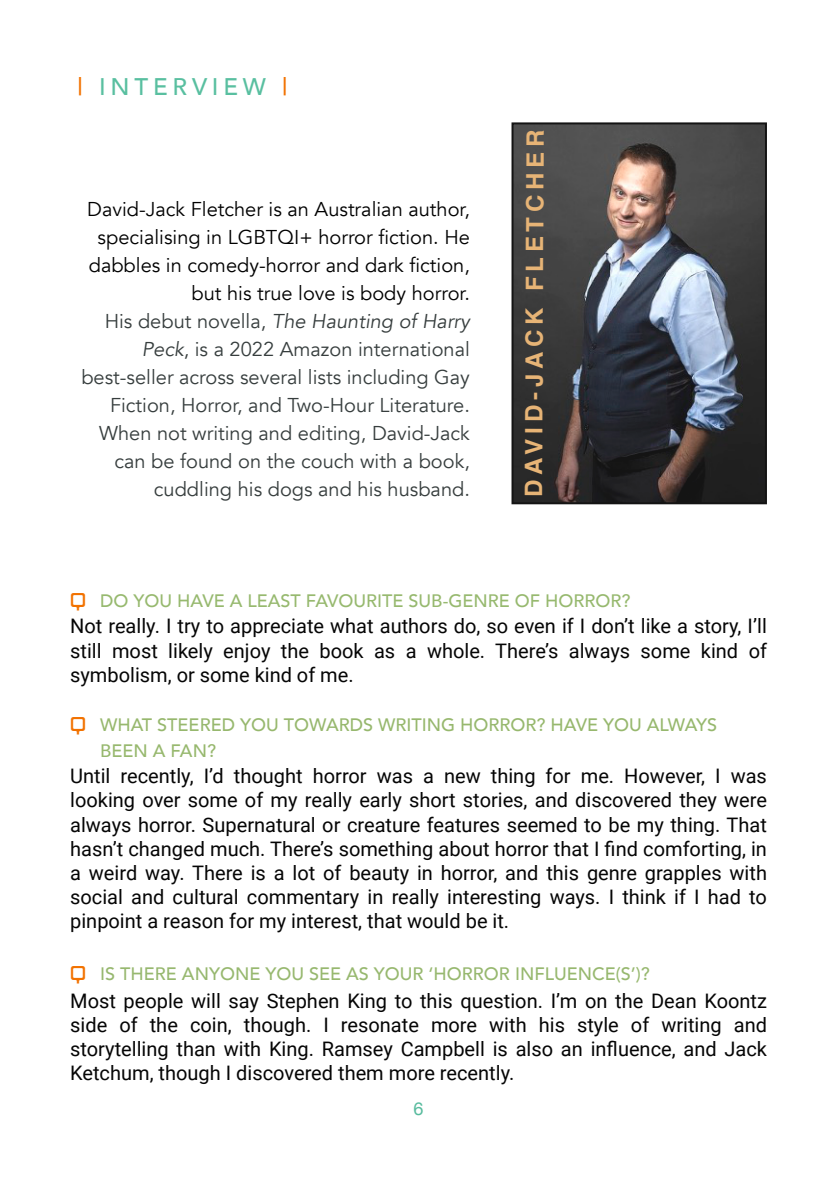
<style>
.page{position:relative;width:840px;height:1191px;background:#fff}
.page>*{position:absolute;margin:0;border:0;box-sizing:border-box;transform-origin:0 0}
.t1{font:700 24px "Helvetica";letter-spacing:.195em;color:#e7b476}
.t2{font:500 24px "Avenir";letter-spacing:.2em;color:#59bfa0}
.t3{font:20px/24.2px "Roboto";color:#050505;text-align:justify}
.t4{font:20px/28px "Avenir";color:#373e3e;text-align:right}
.t5{font:500 18px/26.4px "Avenir";color:#97b86e}
.t6{font:500 18px "Avenir";color:#97b86f}
.t7{font:500 18px "Avenir";color:#97b96f}
.t8{font:18px "Helvetica Neue";color:#58bb9e}
.s1{color:#f27200}
.s2{color:#000}
.s3{font-style:italic}
.s4{font-family:"Onek Tubular";font-weight:400;font-size:20px;color:#f27200}
</style>
<div class="page">
<img style="left:514px;top:125px;width:249px;height:376px">
<div style="left:511px;top:122px;width:255px;height:382px;border:2px solid #000"></div>
<p class="t2" style="left:77px;top:66px;width:212px"><span class="s1">|</span> INTERVIEW <span class="s1">|</span></p>
<p class="t4" style="left:81px;top:196px;width:390px"><span class="s2">David-Jack Fletcher is an Australian author, specialising in LGBTQI+ horror fiction. He dabbles in comedy-horror and dark fiction, but his true love is body horror.<br></span>His debut novella, <span class="s3">The Haunting of Harry Peck</span>, is a 2022 Amazon international best-seller across several lists including Gay Fiction, Horror, and Two-Hour Literature.<br>When not writing and editing, David-Jack can be found on the couch with a book, cuddling his dogs and his husband.</p>
<p class="t1" style="left:515px;top:497px;width:369px;rotate:-90deg">DAVID-JACK FLETCHER</p>
<p class="t7" style="left:70px;top:585px;width:561px"><span class="s4">Q</span> DO YOU HAVE A LEAST FAVOURITE SUB-GENRE OF HORROR?</p>
<p class="t3" style="left:70px;top:613px;width:698px">Not really. I try to appreciate what authors do, so even if I don’t like a story, I’ll still most likely enjoy the book as a whole. There’s always some kind of symbolism, or some kind of me.</p>
<p class="t5" style="left:100px;top:710px;width:618px;text-indent:-30px"><span class="s4">Q</span> WHAT STEERED YOU TOWARDS WRITING HORROR? HAVE YOU ALWAYS<br>BEEN A FAN?</p>
<p class="t3" style="left:70px;top:763px;width:698px">Until recently, I’d thought horror was a new thing for me. However, I was looking over some of my really early short stories, and discovered they were always horror. Supernatural or creature features seemed to be my thing. That hasn’t changed much. There’s something about horror that I find comforting, in a weird way. There is a lot of beauty in horror, and this genre grapples with social and cultural commentary in really interesting ways. I think if I had to pinpoint a reason for my interest, that would be it.</p>
<p class="t6" style="left:70px;top:958px;width:581px"><span class="s4">Q</span> IS THERE ANYONE YOU SEE AS YOUR ‘HORROR INFLUENCE(S’)?</p>
<p class="t3" style="left:70px;top:987px;width:698px">Most people will say Stephen King to this question. I’m on the Dean Koontz side of the coin, though. I resonate more with his style of writing and storytelling than with King. Ramsey Campbell is also an influence, and Jack Ketchum, though I discovered them more recently.</p>
<p class="t8" style="left:413px;top:1095px;width:12px">6</p>
</div>
